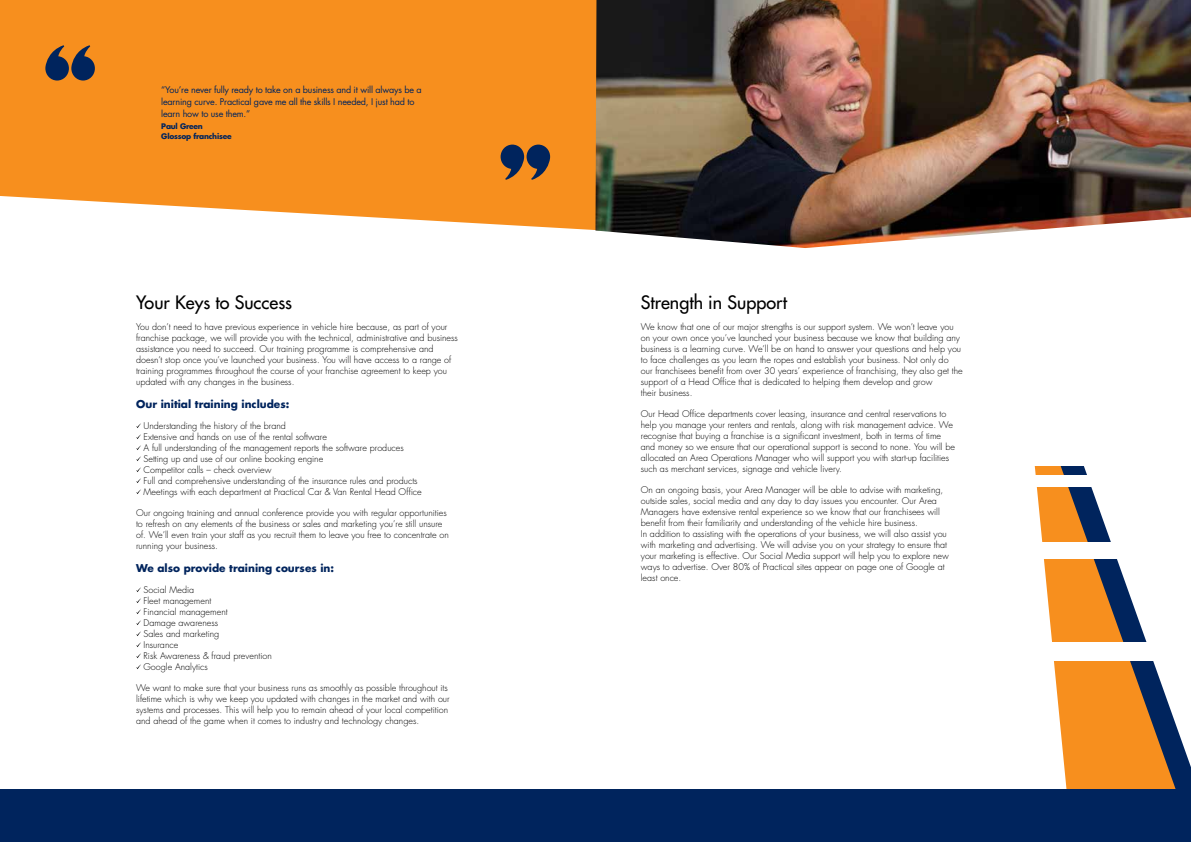
<style>
.page{position:relative;width:1191px;height:842px;background:#fff}
.page>*{position:absolute;margin:0;border:0;box-sizing:border-box;transform-origin:0 0}
.t1{font:18px "Futura";color:#000}
.t2{font:700 10.5px "Futura Std";color:#00245d}
.t3{font:300 9px/11px "Futura Std";color:#000}
.t4{font:9px/12px "Futura";letter-spacing:-.02em;color:#00245d}
.t5{font:700 7.5px/10px "Futura";letter-spacing:-.03em;color:#00245d}
</style>
<div class="page">
<svg style="left:1034px;top:466px;width:53px;height:9px"></svg>
<svg style="left:1036px;top:487px;width:75px;height:55px"></svg>
<svg style="left:1044px;top:559px;width:102px;height:83px"></svg>
<svg style="left:1053px;top:661px;width:138px;height:129px"></svg>
<svg style="left:0;top:0;width:595px;height:230px;background:#f7972f"></svg>
<img style="left:595px;top:0;width:596px;height:248px">
<svg style="left:45px;top:45px;width:50px;height:36px;background:#654f42"></svg>
<div style="left:0;top:790px;width:1191px;height:52px;background:#00245d"></div>
<svg style="left:500px;top:145px;width:50px;height:35px;background:#614e43"></svg>
<p class="t4" style="left:161px;top:83px;width:262px">“You’re never fully ready to take on a business and it will always be a learning curve. Practical gave me all the skills I needed, I just had to learn how to use them.”</p>
<p class="t5" style="left:161px;top:121px;width:72px">Paul Green<br>Glossop franchisee</p>
<h1 class="t1" style="left:136px;top:291px;width:157px">Your Keys to Success</h1>
<p class="t3" style="left:136px;top:322px;width:323px">You don’t need to have previous experience in vehicle hire because, as part of your franchise package, we will provide you with the technical, administrative and business assistance you need to succeed. Our training programme is comprehensive and doesn’t stop once you’ve launched your business. You will have access to a range of training programmes throughout the course of your franchise agreement to keep you updated with any changes in the business.</p>
<p class="t2" style="left:136px;top:397px;width:155px">Our initial training includes:</p>
<p class="t3" style="left:143px;top:421px;width:280px">Understanding the history of the brand<br>Extensive and hands on use of the rental software<br>A full understanding of the management reports the software produces Setting up and use of our online booking engine<br>Competitor calls – check overview<br>Full and comprehensive understanding of the insurance rules and products Meetings with each department at Practical Car &amp; Van Rental Head Office</p>
<p class="t3" style="left:136px;top:508px;width:314px">Our ongoing training and annual conference provide you with regular opportunities to refresh on any elements of the business or sales and marketing you’re still unsure of. We’ll even train your staff as you recruit them to leave you free to concentrate on running your business.</p>
<p class="t2" style="left:136px;top:561px;width:199px">We also provide training courses in:</p>
<p class="t3" style="left:143px;top:585px;width:130px">Social Media<br>Fleet management<br>Financial management<br>Damage awareness<br>Sales and marketing<br>Insurance<br>Risk Awareness &amp; fraud prevention<br>Google Analytics</p>
<p class="t3" style="left:136px;top:683px;width:315px">We want to make sure that your business runs as smoothly as possible throughout its lifetime which is why we keep you updated with changes in the market and with our systems and processes. This will help you to remain ahead of your local competition and ahead of the game when it comes to industry and technology changes.</p>
<h1 class="t1" style="left:641px;top:291px;width:148px">Strength in Support</h1>
<p class="t3" style="left:641px;top:322px;width:323px">We know that one of our major strengths is our support system. We won’t leave you on your own once you’ve launched your business because we know that building any business is a learning curve. We’ll be on hand to answer your questions and help you to face challenges as you learn the ropes and establish your business. Not only do<br>our franchisees benefit from over 30 years’ experience of franchising, they also get the support of a Head Office that is dedicated to helping them develop and grow<br>their business.</p>
<p class="t3" style="left:641px;top:409px;width:316px">Our Head Office departments cover leasing, insurance and central reservations to help you manage your renters and rentals, along with risk management advice. We recognise that buying a franchise is a significant investment, both in terms of time and money so we ensure that our operational support is second to none. You will be allocated an Area Operations Manager who will support you with start-up facilities such as merchant services, signage and vehicle livery.</p>
<p class="t3" style="left:641px;top:485px;width:309px">On an ongoing basis, your Area Manager will be able to advise with marketing, outside sales, social media and any day to day issues you encounter. Our Area Managers have extensive rental experience so we know that our franchisees will benefit from their familiarity and understanding of the vehicle hire business.<br>In addition to assisting with the operations of your business, we will also assist you with marketing and advertising. We will advise you on your strategy to ensure that your marketing is effective. Our Social Media support will help you to explore new ways to advertise. Over 80% of Practical sites appear on page one of Google at least once.</p>
</div>
